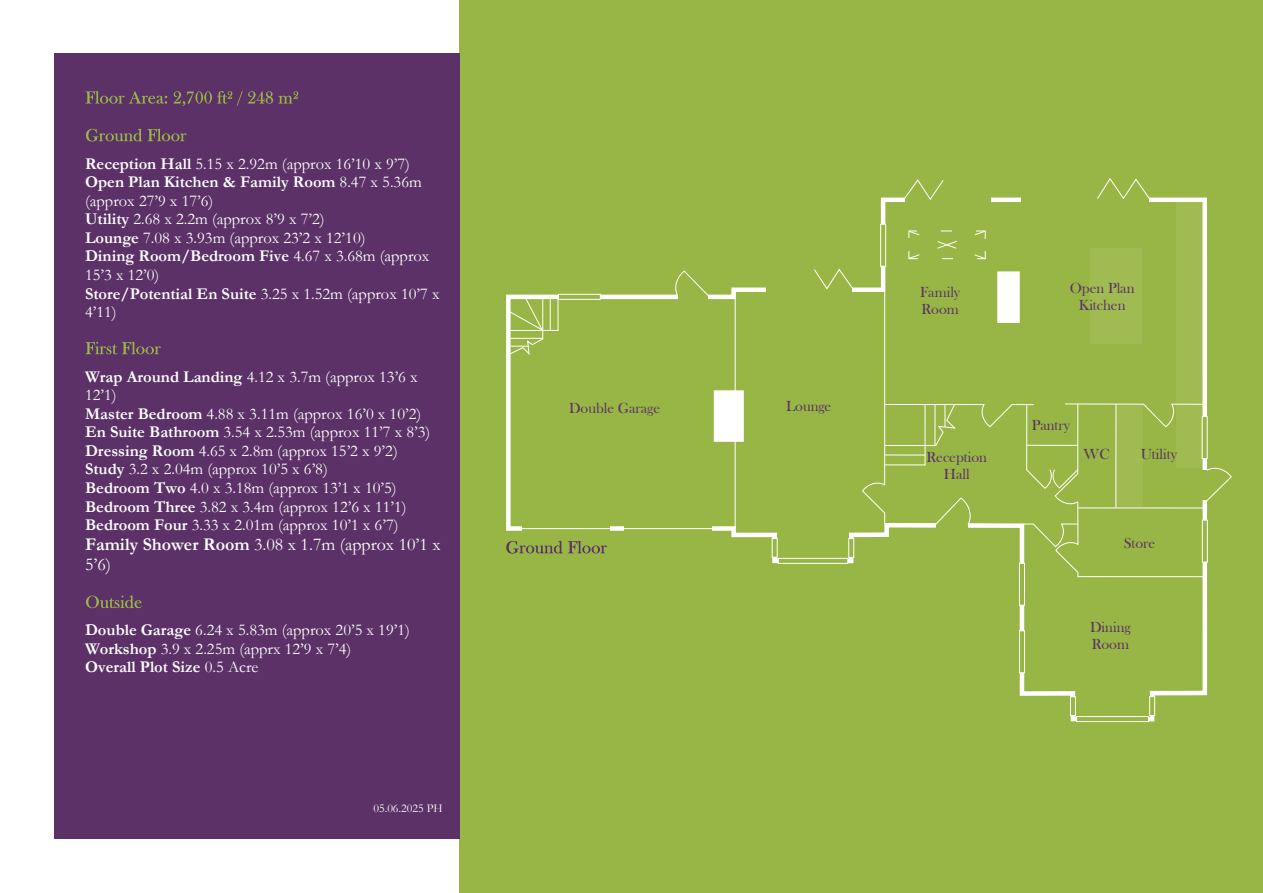
<style>
.page{position:relative;width:1263px;height:893px;background:#fff}
.page>*{position:absolute;margin:0;border:0;box-sizing:border-box;transform-origin:0 0}
.t1{font:18px/20.2px "Garamond";color:#fff}
.t2{font:16.5px/18.6px "Garamond";color:#fff}
.t3{font:15px/17.1px "Bask Old Face";color:#5b3167}
.t4{font:12px "Garamond";color:#fff}
.s1{font-weight:700}
</style>
<div class="page">
<div style="left:459px;top:0;width:804px;height:893px;background:#98b645"></div>
<div style="left:54px;top:54px;width:406px;height:785px;background:#5b3167"></div>
<svg style="left:86px;top:91px;width:81px;height:13px"></svg>
<svg style="left:173px;top:91px;width:100px;height:15px"></svg>
<svg style="left:279px;top:91px;width:19px;height:13px"></svg>
<svg style="left:86px;top:129px;width:100px;height:12px"></svg>
<svg style="left:86px;top:342px;width:75px;height:12px"></svg>
<svg style="left:86px;top:595px;width:56px;height:13px"></svg>
<svg style="left:506px;top:197px;width:702px;height:526px"></svg>
<svg style="left:558px;top:294px;width:43px;height:6px"></svg>
<svg style="left:880px;top:224px;width:6px;height:43px"></svg>
<div style="left:766px;top:286px;width:86px;height:7px;background:#98b645"></div>
<div style="left:905px;top:196px;width:86px;height:7px;background:#98b645"></div>
<div style="left:1021px;top:196px;width:127px;height:7px;background:#98b645"></div>
<svg style="left:1019px;top:577px;width:6px;height:29px"></svg>
<svg style="left:1019px;top:630px;width:6px;height:43px"></svg>
<svg style="left:1070px;top:696px;width:6px;height:20px"></svg>
<svg style="left:1149px;top:696px;width:6px;height:20px"></svg>
<svg style="left:1076px;top:716px;width:73px;height:6px"></svg>
<svg style="left:848px;top:538px;width:6px;height:20px"></svg>
<svg style="left:772px;top:538px;width:5px;height:20px"></svg>
<svg style="left:778px;top:558px;width:70px;height:6px"></svg>
<svg style="left:624px;top:524px;width:88px;height:8px"></svg>
<svg style="left:522px;top:525px;width:87px;height:8px"></svg>
<hr style="left:519px;top:528px;width:194px;height:1px;background:#fff">
<div style="left:714px;top:390px;width:30px;height:52px;background:#fff"></div>
<div style="left:997px;top:271px;width:23px;height:52px;background:#fff"></div>
<hr style="left:917px;top:229px;width:24px;height:4px;background:#98b645">
<hr style="left:952px;top:229px;width:24px;height:4px;background:#98b645">
<hr style="left:918px;top:257px;width:23px;height:4px;background:#98b645">
<div style="left:953px;top:256px;width:23px;height:5px;background:#98b645"></div>
<hr style="left:907px;top:239px;width:4px;height:12px;background:#98b645">
<hr style="left:983px;top:239px;width:4px;height:12px;background:#98b645">
<svg style="left:908px;top:230px;width:78px;height:30px"></svg>
<svg style="left:813px;top:268px;width:40px;height:22px"></svg>
<svg style="left:903px;top:179px;width:41px;height:22px"></svg>
<svg style="left:1097px;top:178px;width:54px;height:22px"></svg>
<svg style="left:862px;top:290px;width:370px;height:287px"></svg>
<hr style="left:735px;top:298px;width:1px;height:231px;background:#fff">
<hr style="left:1115px;top:404px;width:1px;height:104px;background:#fff">
<hr style="left:1078px;top:508px;width:127px;height:1px;background:#fff">
<hr style="left:1026px;top:405px;width:1px;height:65px;background:#fff">
<hr style="left:1027px;top:445px;width:51px;height:1px;background:#fff">
<hr style="left:511px;top:330px;width:47px;height:1px;background:#fff">
<hr style="left:550px;top:299px;width:1px;height:31px;background:#fff">
<hr style="left:558px;top:299px;width:1px;height:32px;background:#fff">
<svg style="left:508px;top:296px;width:36px;height:60px"></svg>
<div style="left:678px;top:291px;width:30px;height:13px;background:#98b645"></div>
<svg style="left:672px;top:270px;width:38px;height:27px"></svg>
<div style="left:1176px;top:202px;width:27px;height:266px;background:#9fbb52"></div>
<div style="left:1116px;top:404px;width:27px;height:103px;background:#9fbb52"></div>
<div style="left:1089px;top:248px;width:53px;height:96px;background:#9fbb52"></div>
<p class="t2" style="left:85px;top:156px;width:356px"><span class="s1">Reception Hall</span> 5.15 x 2.92m (approx 16’10 x 9’7)<br><span class="s1">Open Plan Kitchen &amp; Family Room</span> 8.47 x 5.36m (approx 27’9 x 17’6)<br><span class="s1">Utility</span> 2.68 x 2.2m (approx 8’9 x 7’2)<br><span class="s1">Lounge</span> 7.08 x 3.93m (approx 23’2 x 12’10)<br><span class="s1">Dining Room/Bedroom Five</span> 4.67 x 3.68m (approx 15’3 x 12’0)<br><span class="s1">Store/Potential En Suite</span> 3.25 x 1.52m (approx 10’7 x 4’11)</p>
<p class="t2" style="left:85px;top:369px;width:347px"><span class="s1">Wrap Around Landing</span> 4.12 x 3.7m (approx 13’6 x 12’1)<br><span class="s1">Master Bedroom</span> 4.88 x 3.11m (approx 16’0 x 10’2)<br><span class="s1">En Suite Bathroom</span> 3.54 x 2.53m (approx 11’7 x 8’3)<br><span class="s1">Dressing Room</span> 4.65 x 2.8m (approx 15’2 x 9’2)<br><span class="s1">Study</span> 3.2 x 2.04m (approx 10’5 x 6’8)<br><span class="s1">Bedroom Two</span> 4.0 x 3.18m (approx 13’1 x 10’5)<br><span class="s1">Bedroom Three</span> 3.82 x 3.4m (approx 12’6 x 11’1)<br><span class="s1">Bedroom Four</span> 3.33 x 2.01m (approx 10’1 x 6’7)</p>
<p class="t1" style="left:85px;top:536px;width:357px"><span class="s1">Family Shower Room</span> 3.08 x 1.7m (approx 10’1 x<br>5’6)</p>
<p class="t2" style="left:85px;top:623px;width:326px"><span class="s1">Double Garage</span> 6.24 x 5.83m (approx 20’5 x 19’1)<br><span class="s1">Workshop</span> 3.9 x 2.25m (apprx 12’9 x 7’4)<br><span class="s1">Overall Plot Size</span> 0.5 Acre</p>
<p class="t4" style="left:373px;top:804px;width:71px">05.06.2025 PH</p>
<p class="t3" style="left:569px;top:401px;width:93px">Double Garage</p>
<p class="t3" style="left:786px;top:398px;width:47px">Lounge</p>
<p class="t3" style="left:920px;top:285px;width:42px">Family<br>Room</p>
<p class="t3" style="left:926px;top:449px;width:62px;text-align:center">Reception<br>Hall</p>
<p class="t3" style="left:1070px;top:281px;width:66px;text-align:center">Open Plan<br>Kitchen</p>
<p class="t3" style="left:1032px;top:418px;width:40px">Pantry</p>
<p class="t3" style="left:1084px;top:447px;width:27px">WC</p>
<p class="t3" style="left:1141px;top:447px;width:38px">Utility</p>
<p class="t3" style="left:1124px;top:535px;width:33px">Store</p>
<p class="t3" style="left:1090px;top:620px;width:42px">Dining<br>Room</p>
</div>
